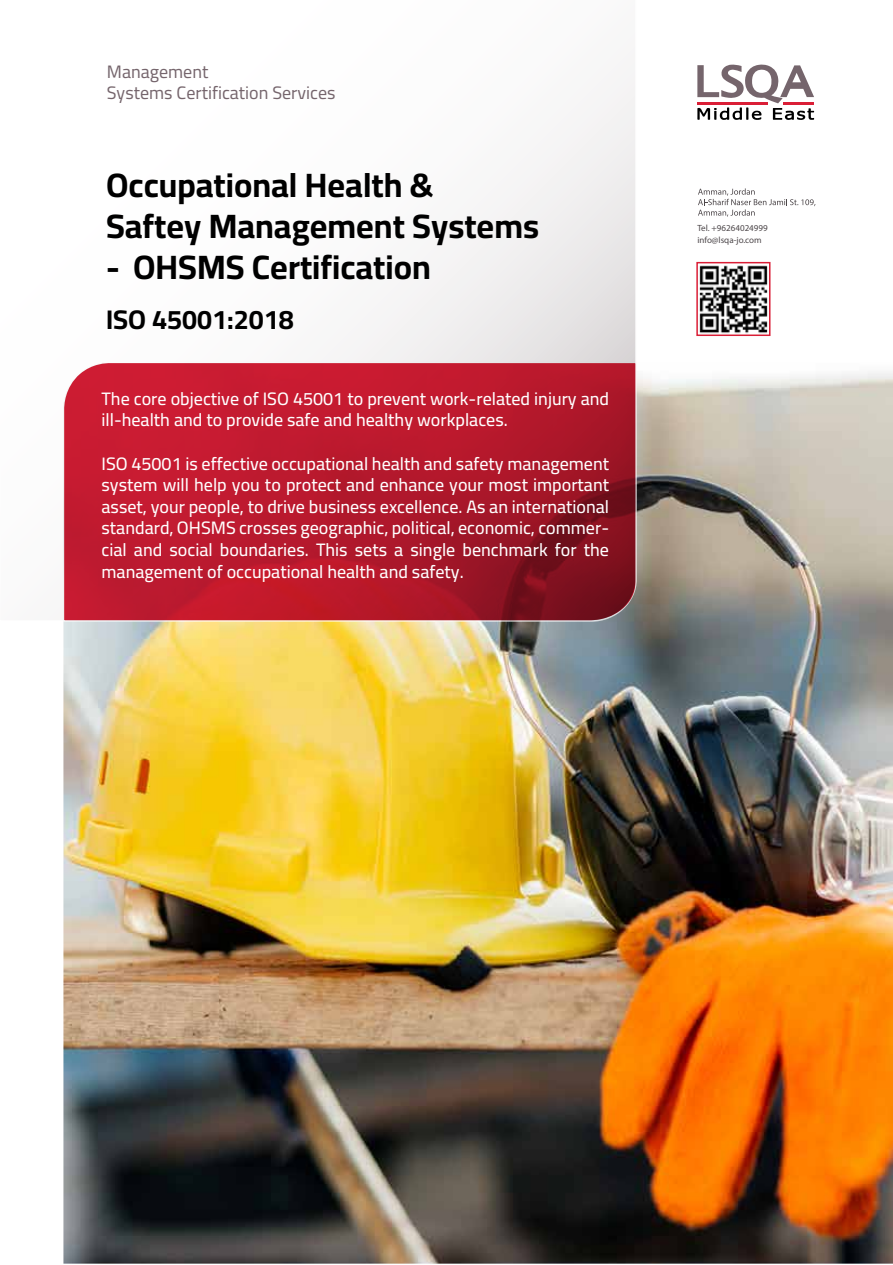
<style>
.page{position:relative;width:893px;height:1265px;background:#fff}
.page>*{position:absolute;margin:0;border:0;box-sizing:border-box;transform-origin:0 0}
.t1{font:700 33.9px/40.7px "Cairo";color:#000}
.t2{font:700 27px "Cairo";color:#000}
.t3{font:500 18px/21.6px "Cairo";color:#fff}
.t4{font:18px/21.6px "Cairo";color:#75656c}
.t5{font:9px/12px "Myriad Pro";color:#4d474a}
</style>
<div class="page">
<img style="left:63px;top:372px;width:829px;height:891px">
<svg style="left:345px;top:71px;width:291px;height:290px"></svg>
<svg style="left:63px;top:361px;width:573px;height:260px;background:#b41c2f"></svg>
<svg style="left:697px;top:64px;width:116px;height:56px"></svg>
<svg style="left:698px;top:188px;width:117px;height:29px"></svg>
<img style="left:699px;top:265px;width:68px;height:68px">
<div style="left:696px;top:262px;width:74px;height:74px;border:2px solid #da1e36"></div>
<p class="t4" style="left:107px;top:61px;width:230px">Management<br>Systems Certification Services</p>
<h1 class="t1" style="left:106px;top:166px;width:434px">Occupational Health &amp;<br>Saftey Management Systems</h1>
<h1 class="t1" style="left:106px;top:247px;width:326px">- OHSMS Certification</h1>
<h2 class="t2" style="left:106px;top:299px;width:189px">ISO 45001:2018</h2>
<p class="t3" style="left:101px;top:388px;width:509px">The core objective of ISO 45001 to prevent work-related injury and ill-health and to provide safe and healthy workplaces.</p>
<p class="t3" style="left:101px;top:453px;width:509px;text-align:justify">ISO 45001 is effective occupational health and safety management system will help you to protect and enhance your most important asset, your people, to drive business excellence. As an international standard, OHSMS crosses geographic, political, economic, commer&shy;cial and social boundaries. This sets a single benchmark for the management of occupational health and safety.</p>
<p class="t5" style="left:697px;top:221px;width:72px">Tel. +96264024999 info@lsqa-jo.com</p>
</div>
